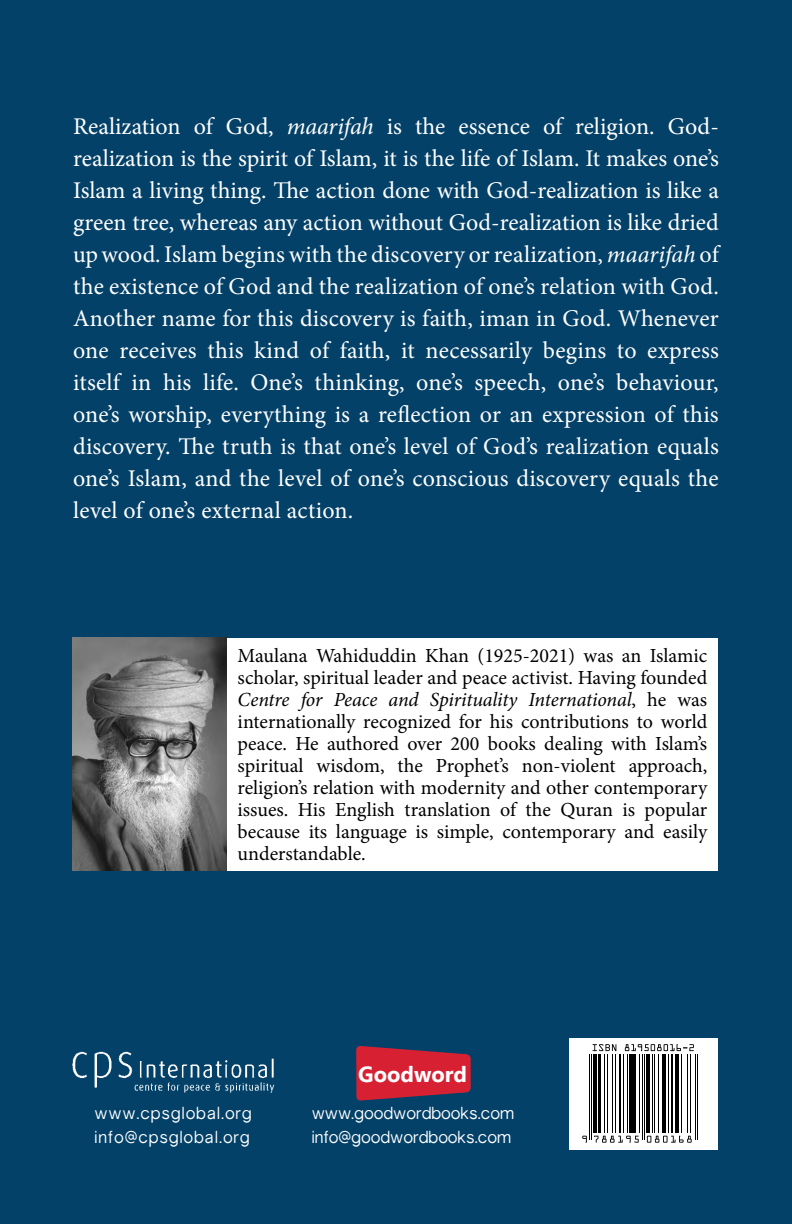
<style>
.page{position:relative;width:792px;height:1224px;background:#034169}
.page>*{position:absolute;margin:0;border:0;box-sizing:border-box;transform-origin:0 0}
.t1{font:24px/32px "Minion Pro";letter-spacing:.01em;color:#fff;text-align:justify}
.t2{font:700 22px "Gisha";color:#fff}
.t3{font:20px/22px "Minion Pro";letter-spacing:-.005em;color:#000;text-align:justify}
.t4{font:17px/23.8px "Gravity";letter-spacing:.005em;color:#fff}
.t5{font:17px/23.8px "Gravity";letter-spacing:.05em;color:#fff}
.s1{font-style:italic}
</style>
<div class="page">
<hr style="left:791px;top:0;width:1px;height:1224px;background:#00234f">
<div style="left:227px;top:638px;width:491px;height:232px;background:#fff"></div>
<img style="left:72px;top:638px;width:155px;height:232px">
<div style="left:569px;top:1038px;width:149px;height:112px;background:#fff"></div>
<hr style="left:589px;top:1054px;width:1px;height:86px;background:#000">
<hr style="left:591px;top:1054px;width:1px;height:86px;background:#000">
<hr style="left:593px;top:1054px;width:4px;height:79px;background:#000">
<hr style="left:598px;top:1054px;width:2px;height:79px;background:#000">
<hr style="left:604px;top:1054px;width:1px;height:79px;background:#000">
<hr style="left:607px;top:1054px;width:1px;height:79px;background:#000">
<hr style="left:612px;top:1054px;width:1px;height:79px;background:#000">
<hr style="left:615px;top:1054px;width:1px;height:79px;background:#000">
<hr style="left:619px;top:1054px;width:2px;height:79px;background:#000">
<hr style="left:623px;top:1054px;width:1px;height:79px;background:#000">
<hr style="left:627px;top:1054px;width:1px;height:79px;background:#000">
<hr style="left:629px;top:1054px;width:3px;height:79px;background:#000">
<hr style="left:634px;top:1054px;width:2px;height:79px;background:#000">
<hr style="left:639px;top:1054px;width:1px;height:79px;background:#000">
<hr style="left:642px;top:1054px;width:1px;height:86px;background:#000">
<hr style="left:644px;top:1054px;width:1px;height:86px;background:#000">
<hr style="left:646px;top:1054px;width:4px;height:79px;background:#000">
<hr style="left:652px;top:1054px;width:1px;height:79px;background:#000">
<hr style="left:654px;top:1054px;width:1px;height:79px;background:#000">
<hr style="left:658px;top:1054px;width:1px;height:79px;background:#000">
<hr style="left:663px;top:1054px;width:3px;height:79px;background:#000">
<hr style="left:668px;top:1054px;width:1px;height:79px;background:#000">
<hr style="left:671px;top:1054px;width:2px;height:79px;background:#000">
<hr style="left:675px;top:1054px;width:2px;height:79px;background:#000">
<hr style="left:679px;top:1054px;width:1px;height:79px;background:#000">
<hr style="left:681px;top:1054px;width:1px;height:79px;background:#000">
<hr style="left:687px;top:1054px;width:1px;height:79px;background:#000">
<hr style="left:690px;top:1054px;width:1px;height:79px;background:#000">
<hr style="left:695px;top:1054px;width:1px;height:86px;background:#000">
<hr style="left:697px;top:1054px;width:1px;height:86px;background:#000">
<svg style="left:582px;top:1136px;width:5px;height:7px"></svg>
<svg style="left:594px;top:1136px;width:45px;height:7px"></svg>
<svg style="left:647px;top:1136px;width:45px;height:7px"></svg>
<svg style="left:593px;top:1044px;width:23px;height:7px"></svg>
<svg style="left:625px;top:1044px;width:69px;height:7px"></svg>
<img style="left:72px;top:1051px;width:203px;height:42px">
<svg style="left:356px;top:1046px;width:115px;height:54px"></svg>
<p class="t1" style="left:73px;top:111px;width:647px">Realization of God, <span class="s1">maarifah</span> is the essence of religion. God&shy;realization is the spirit of Islam, it is the life of Islam. It makes one’s Islam a living thing. The action done with God-realization is like a green tree, whereas any action without God-realization is like dried up wood. Islam begins with the discovery or realization, <span class="s1">maarifah</span> of the existence of God and the realization of one’s relation with God.<br>Another name for this discovery is faith, iman in God. Whenever one receives this kind of faith, it necessarily begins to express itself in his life. One’s thinking, one’s speech, one’s behaviour, one’s worship, everything is a reflection or an expression of this discovery. The truth is that one’s level of God’s realization equals one’s Islam, and the level of one’s conscious discovery equals the level of one’s external action.</p>
<p class="t3" style="left:238px;top:645px;width:471px">Maulana Wahiduddin Khan (1925-2021) was an Islamic scholar, spiritual leader and peace activist. Having founded <span class="s1">Centre for Peace and Spirituality International</span>, he was internationally recognized for his contributions to world peace. He authored over 200 books dealing with Islam’s spiritual wisdom, the Prophet’s non-violent approach, religion’s relation with modernity and other contemporary issues. His English translation of the Quran is popular because its language is simple, contemporary and easily understandable.</p>
<p class="t2" style="left:358px;top:1061px;width:110px">Goodword</p>
<p class="t5" style="left:94px;top:1101px;width:159px">www.cpsglobal.org info@cpsglobal.org</p>
<p class="t4" style="left:312px;top:1101px;width:204px">www.goodwordbooks.com info@goodwordbooks.com</p>
</div>
